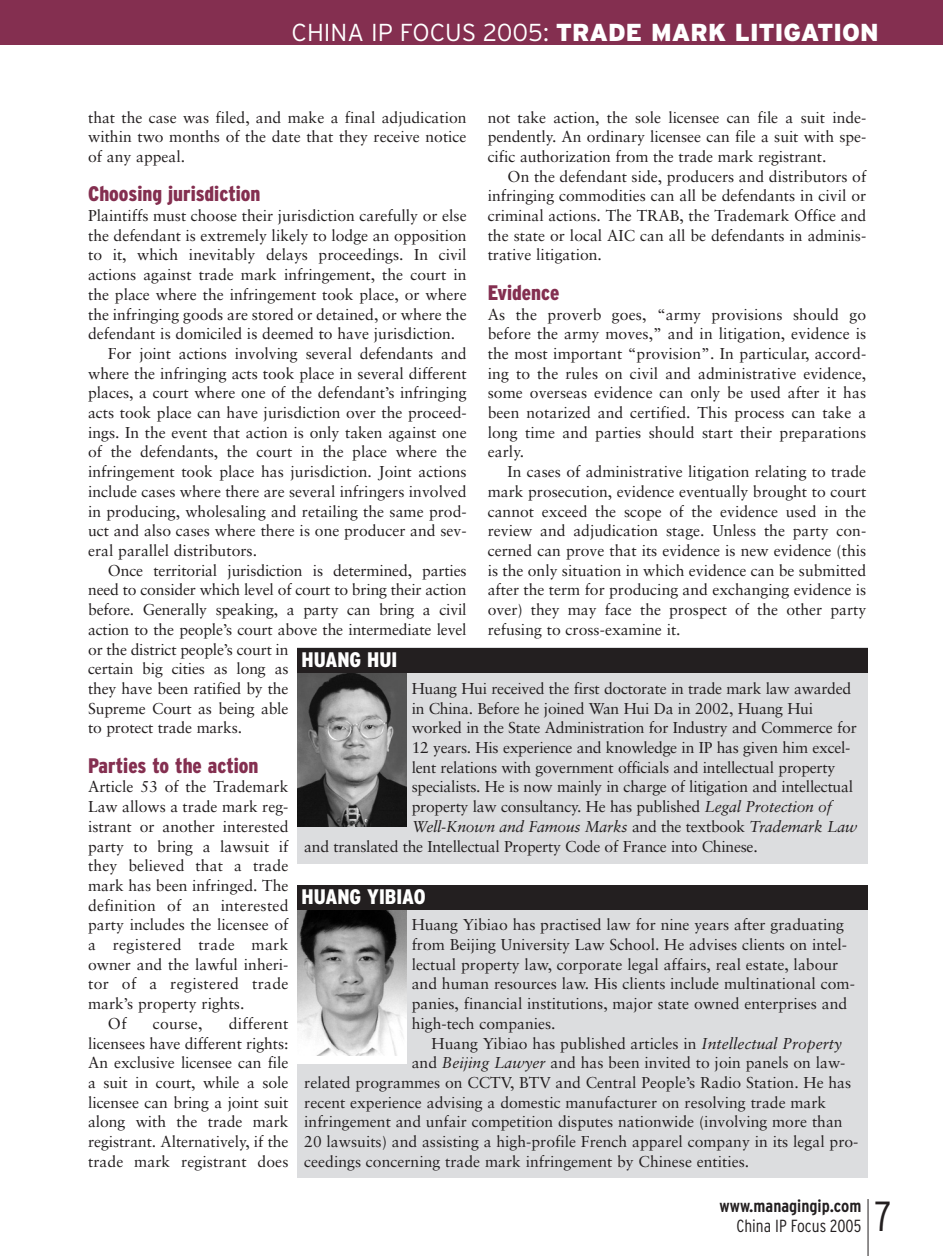
<style>
.page{position:relative;width:943px;height:1256px;background:#fff}
.page>*{position:absolute;margin:0;border:0;box-sizing:border-box;transform-origin:0 0}
.t1{font:300 condensed 42px "Interstate";color:#231f20}
.t2{font:900 24.5px "Interstate";color:#fff}
.t3{font:900 condensed 21px "Interstate";color:#842f50}
.t4{font:900 condensed 21px "Interstate";color:#fff}
.t5{font:700 condensed 17.5px "Interstate";color:#231f20}
.t6{font:300 condensed 17.5px "Interstate";color:#231f20}
.t7{font:15.75px/19.6px "Sabon";color:#231f20;text-align:justify}
.t8{font:italic 15.75px "Sabon";letter-spacing:-.015em;color:#231f20}
.t9{font:15.75px "Sabon";letter-spacing:.02em;color:#231f20}
.s1{font-weight:300}
.s2{font-style:italic}
.s3{font-style:normal}
</style>
<div class="page">
<div style="left:0;top:0;width:942px;height:45px;background:#842f50"></div>
<hr style="left:867px;top:1198px;width:1px;height:57px;background:#231f20">
<div style="left:297px;top:647px;width:571px;height:216px;background:#dcdddf"></div>
<img style="left:297px;top:672px;width:109px;height:154px">
<div style="left:297px;top:647px;width:571px;height:25px;background:#231f20"></div>
<div style="left:297px;top:885px;width:571px;height:292px;background:#dcdddf"></div>
<div style="left:297px;top:909px;width:109px;height:154px;background:#fff"></div>
<img style="left:297px;top:909px;width:109px;height:146px">
<div style="left:297px;top:885px;width:571px;height:24px;background:#231f20"></div>
<h2 class="t2" style="left:292px;top:24px;width:588px"><span class="s1">CHINA IP FOCUS 2005:</span> TRADE MARK LITIGATION</h2>
<p class="t7" style="left:88px;top:109px;width:380px">that the case was filed, and make a final adjudication within two months of the date that they receive notice of any appeal.</p>
<h3 class="t3" style="left:88px;top:186px;width:174px">Choosing jurisdiction</h3>
<p class="t7" style="left:88px;top:207px;width:380px">Plaintiffs must choose their jurisdiction carefully or else</p>
<p class="t7" style="left:88px;top:227px;width:380px">the defendant is extremely likely to lodge an opposition</p>
<p class="t7" style="left:88px;top:246px;width:380px">to it, which inevitably delays proceedings. In civil</p>
<p class="t7" style="left:88px;top:266px;width:380px">actions against trade mark infringement, the court in</p>
<p class="t7" style="left:88px;top:286px;width:380px">the place where the infringement took place, or where</p>
<p class="t7" style="left:88px;top:305px;width:380px">the infringing goods are stored or detained, or where the</p>
<p class="t7" style="left:88px;top:325px;width:369px">defendant is domiciled is deemed to have jurisdiction.</p>
<p class="t7" style="left:108px;top:345px;width:360px">For joint actions involving several defendants and</p>
<p class="t7" style="left:88px;top:364px;width:380px">where the infringing acts took place in several different</p>
<p class="t7" style="left:88px;top:384px;width:380px">places, a court where one of the defendant’s infringing</p>
<p class="t7" style="left:88px;top:404px;width:380px">acts took place can have jurisdiction over the proceed-</p>
<p class="t7" style="left:88px;top:424px;width:380px">ings. In the event that action is only taken against one</p>
<p class="t7" style="left:88px;top:443px;width:380px">of the defendants, the court in the place where the</p>
<p class="t7" style="left:88px;top:463px;width:380px">infringement took place has jurisdiction. Joint actions</p>
<p class="t7" style="left:88px;top:483px;width:380px">include cases where there are several infringers involved</p>
<p class="t7" style="left:88px;top:502px;width:380px">in producing, wholesaling and retailing the same prod-</p>
<p class="t7" style="left:88px;top:522px;width:380px">uct and also cases where there is one producer and sev-</p>
<p class="t7" style="left:88px;top:542px;width:170px">eral parallel distributors.</p>
<p class="t7" style="left:108px;top:561px;width:360px">Once territorial jurisdiction is determined, parties</p>
<p class="t7" style="left:88px;top:581px;width:380px">need to consider which level of court to bring their action</p>
<p class="t7" style="left:88px;top:601px;width:380px">before. Generally speaking, a party can bring a civil</p>
<p class="t7" style="left:88px;top:620px;width:380px">action to the people’s court above the intermediate level</p>
<p class="t7" style="left:88px;top:640px;width:202px">or the district people’s court in</p>
<p class="t7" style="left:88px;top:660px;width:202px">certain big cities as long as</p>
<p class="t7" style="left:88px;top:679px;width:202px">they have been ratified by the</p>
<p class="t7" style="left:88px;top:699px;width:202px">Supreme Court as being able</p>
<p class="t7" style="left:88px;top:719px;width:156px">to protect trade marks.</p>
<h3 class="t3" style="left:88px;top:757px;width:172px">Parties to the action</h3>
<p class="t7" style="left:88px;top:778px;width:202px">Article 53 of the Trademark</p>
<p class="t7" style="left:88px;top:798px;width:202px">Law allows a trade mark reg-</p>
<p class="t7" style="left:88px;top:817px;width:202px">istrant or another interested</p>
<p class="t7" style="left:88px;top:837px;width:202px">party to bring a lawsuit if</p>
<p class="t7" style="left:88px;top:857px;width:202px">they believed that a trade</p>
<p class="t7" style="left:88px;top:876px;width:202px">mark has been infringed. The</p>
<p class="t7" style="left:88px;top:896px;width:202px">definition of an interested</p>
<p class="t7" style="left:88px;top:916px;width:202px">party includes the licensee of</p>
<p class="t9" style="left:88px;top:937px;width:202px">a registered trade mark</p>
<p class="t7" style="left:88px;top:955px;width:202px">owner and the lawful inheri-</p>
<p class="t9" style="left:88px;top:977px;width:202px">tor of a registered trade</p>
<p class="t7" style="left:88px;top:994px;width:158px">mark’s property rights.</p>
<p class="t7" style="left:108px;top:1014px;width:20px">Of</p>
<p class="t7" style="left:153px;top:1014px;width:51px">course,</p>
<p class="t7" style="left:487px;top:109px;width:380px">not take action, the sole licensee can file a suit inde&shy;pendently. An ordinary licensee can file a suit with spe&shy;cific authorization from the trade mark registrant.</p>
<p class="t7" style="left:487px;top:168px;width:380px;text-indent:20px">On the defendant side, producers and distributors of infringing commodities can all be defendants in civil or criminal actions. The TRAB, the Trademark Office and the state or local AIC can all be defendants in adminis&shy;trative litigation.</p>
<h3 class="t3" style="left:487px;top:284px;width:73px">Evidence</h3>
<p class="t7" style="left:487px;top:305px;width:380px">As the proverb goes, “army provisions should go before the army moves,” and in litigation, evidence is the most important “provision”. In particular, accord&shy;ing to the rules on civil and administrative evidence, some overseas evidence can only be used after it has been notarized and certified. This process can take a long time and parties should start their preparations early.</p>
<p class="t7" style="left:487px;top:463px;width:380px;text-indent:20px">In cases of administrative litigation relating to trade mark prosecution, evidence eventually brought to court cannot exceed the scope of the evidence used in the review and adjudication stage. Unless the party con&shy;cerned can prove that its evidence is new evidence (this is the only situation in which evidence can be submitted after the term for producing and exchanging evidence is over) they may face the prospect of the other party refusing to cross-examine it.</p>
<h3 class="t4" style="left:301px;top:651px;width:97px">HUANG HUI</h3>
<p class="t7" style="left:412px;top:679px;width:441px">Huang Hui received the first doctorate in trade mark law awarded</p>
<p class="t7" style="left:412px;top:699px;width:403px">in China. Before he joined Wan Hui Da in 2002, Huang Hui</p>
<p class="t7" style="left:412px;top:719px;width:446px">worked in the State Administration for Industry and Commerce for</p>
<p class="t7" style="left:412px;top:739px;width:440px">12 years. His experience and knowledge in IP has given him excel-</p>
<p class="t7" style="left:412px;top:758px;width:425px">lent relations with government officials and intellectual property</p>
<p class="t7" style="left:412px;top:778px;width:443px">specialists. He is now mainly in charge of litigation and intellectual</p>
<p class="t7" style="left:412px;top:798px;width:422px">property law consultancy. He has published <span class="s2">Legal Protection of</span></p>
<p class="t8" style="left:412px;top:819px;width:447px">Well-Known and Famous Marks <span class="s3">and the textbook</span> Trademark Law</p>
<p class="t7" style="left:304px;top:837px;width:455px">and translated the Intellectual Property Code of France into Chinese.</p>
<h3 class="t4" style="left:301px;top:888px;width:126px">HUANG YIBIAO</h3>
<p class="t7" style="left:412px;top:916px;width:445px;text-align:left">Huang Yibiao has practised law for nine years after graduating from Beijing University Law School. He advises clients on intel&shy;lectual property law, corporate legal affairs, real estate, labour and human resources law. His clients include multinational com&shy;panies, financial institutions, major state owned enterprises and high-tech companies.</p>
<p class="t7" style="left:431px;top:1034px;width:412px">Huang Yibiao has published articles in <span class="s2">Intellectual Property</span></p>
<p class="t7" style="left:412px;top:1054px;width:435px">and <span class="s2">Beijing Lawyer</span> and has been invited to join panels on law-</p>
<p class="t7" style="left:304px;top:1073px;width:548px">related programmes on CCTV, BTV and Central People’s Radio Station. He has</p>
<p class="t7" style="left:304px;top:1093px;width:523px">recent experience advising a domestic manufacturer on resolving trade mark</p>
<p class="t7" style="left:304px;top:1113px;width:540px">infringement and unfair competition disputes nationwide (involving more than</p>
<p class="t7" style="left:304px;top:1132px;width:555px">20 lawsuits) and assisting a high-profile French apparel company in its legal pro-</p>
<p class="t7" style="left:304px;top:1152px;width:446px">ceedings concerning trade mark infringement by Chinese entities.</p>
<p class="t7" style="left:88px;top:1014px;width:202px;text-indent:141px">different licensees have different rights:<br>An exclusive licensee can file a suit in court, while a sole licensee can bring a joint suit along with the trade mark registrant. Alternatively, if the trade mark registrant does</p>
<p class="t5" style="left:719px;top:1199px;width:143px">www.managingip.com</p>
<p class="t6" style="left:736px;top:1218px;width:126px">China IP Focus 2005</p>
<h1 class="t1" style="left:874px;top:1200px;width:19px">7</h1>
</div>
